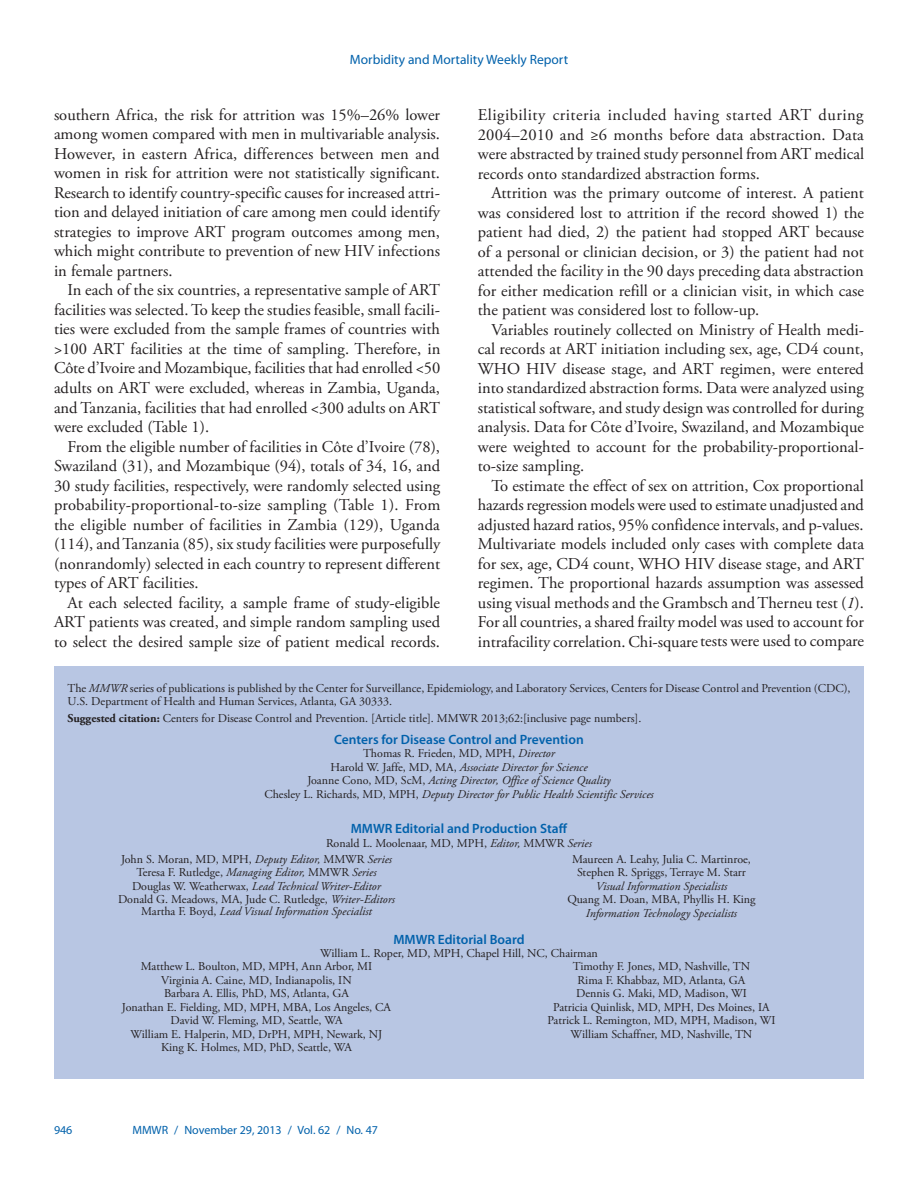
<style>
.page{position:relative;width:918px;height:1188px;background:#fff}
.page>*{position:absolute;margin:0;border:0;box-sizing:border-box;transform-origin:0 0}
.body_copy{font:16.5px/19.5px "Adobe Garamond Pro";color:#231f20;text-align:justify}
.t1{font:600 13.5px "Myriad Pro";color:#0161ab}
.t2{font:13.5px "Myriad Pro";color:#0161ab}
.t3{font:12px/13.5px "Adobe Garamond Pro";color:#231f20;text-align:center}
.t4{font:italic 12px/13.5px "Adobe Garamond Pro";color:#231f20;text-align:center}
.footer_left{font:12px "Myriad Pro";color:#0161ab}
.s1{font-style:italic}
.s2{font-weight:700}
.s3{font-style:normal}
</style>
<div class="page">
<div style="left:54px;top:666px;width:810px;height:413px;background:#b8c6e3"></div>
<p class="t2" style="left:350px;top:51px;width:220px">Morbidity and Mortality Weekly Report</p>
<p class="body_copy" style="left:54px;top:106px;width:388px">southern Africa, the risk for attrition was 15%–26% lower among women compared with men in multivariable analysis.<br>However, in eastern Africa, differences between men and women in risk for attrition were not statistically significant.<br>Research to identify country-specific causes for increased attri&shy;tion and delayed initiation of care among men could identify strategies to improve ART program outcomes among men, which might contribute to prevention of new HIV infections in female partners.</p>
<p class="body_copy" style="left:54px;top:281px;width:388px;text-indent:13px">In each of the six countries, a representative sample of ART facilities was selected. To keep the studies feasible, small facili&shy;ties were excluded from the sample frames of countries with &gt;100 ART facilities at the time of sampling. Therefore, in Côte d’Ivoire and Mozambique, facilities that had enrolled &lt;50 adults on ART were excluded, whereas in Zambia, Uganda, and Tanzania, facilities that had enrolled &lt;300 adults on ART were excluded (Table 1).</p>
<p class="body_copy" style="left:54px;top:437px;width:388px;text-indent:13px">From the eligible number of facilities in Côte d’Ivoire (78), Swaziland (31), and Mozambique (94), totals of 34, 16, and 30 study facilities, respectively, were randomly selected using probability-proportional-to-size sampling (Table 1). From the eligible number of facilities in Zambia (129), Uganda (114), and Tanzania (85), six study facilities were purposefully (nonrandomly) selected in each country to represent different types of ART facilities.</p>
<p class="body_copy" style="left:54px;top:593px;width:388px;text-indent:13px">At each selected facility, a sample frame of study-eligible ART patients was created, and simple random sampling used to select the desired sample size of patient medical records.</p>
<p class="body_copy" style="left:478px;top:106px;width:388px">Eligibility criteria included having started ART during 2004–2010 and ≥6 months before data abstraction. Data were abstracted by trained study personnel from ART medical records onto standardized abstraction forms.</p>
<p class="body_copy" style="left:478px;top:184px;width:388px;text-indent:13px">Attrition was the primary outcome of interest. A patient was considered lost to attrition if the record showed 1) the patient had died, 2) the patient had stopped ART because of a personal or clinician decision, or 3) the patient had not attended the facility in the 90 days preceding data abstraction for either medication refill or a clinician visit, in which case the patient was considered lost to follow-up.</p>
<p class="body_copy" style="left:478px;top:320px;width:388px;text-indent:13px">Variables routinely collected on Ministry of Health medi&shy;cal records at ART initiation including sex, age, CD4 count, WHO HIV disease stage, and ART regimen, were entered into standardized abstraction forms. Data were analyzed using statistical software, and study design was controlled for during analysis. Data for Côte d’Ivoire, Swaziland, and Mozambique were weighted to account for the probability-proportional&shy;to-size sampling.</p>
<p class="body_copy" style="left:478px;top:476px;width:388px;text-indent:13px">To estimate the effect of sex on attrition, Cox proportional hazards regression models were used to estimate unadjusted and adjusted hazard ratios, 95% confidence intervals, and p-values.<br>Multivariate models included only cases with complete data for sex, age, CD4 count, WHO HIV disease stage, and ART regimen. The proportional hazards assumption was assessed using visual methods and the Grambsch and Therneu test (<span class="s1">1</span>).<br>For all countries, a shared frailty model was used to account for intrafacility correlation. Chi-squaretests were used to compare</p>
<p class="t3" style="left:68px;top:682px;width:785px;text-align:left">The <span class="s1">MMWR</span> series of publications is published by the Center for Surveillance, Epidemiology, and Laboratory Services, Centers for Disease Control and Prevention (CDC),<br>U.S. Department of Health and Human Services, Atlanta, GA 30333.</p>
<p class="t3" style="left:68px;top:712px;width:575px"><span class="s2">Suggested citation:</span> Centers for Disease Control and Prevention. [Article title]. MMWR 2013;62:[inclusive page numbers].</p>
<p class="t1" style="left:334px;top:731px;width:251px">Centers for Disease Control and Prevention</p>
<p class="t4" style="left:264px;top:747px;width:391px"><span class="s3">Thomas R. Frieden, MD, MPH,</span> Director<br><span class="s3">Harold W. Jaffe, MD, MA,</span> Associate Director for Science<br><span class="s3">Joanne Cono, MD, ScM,</span> Acting Director, Office of Science Quality<br><span class="s3">Chesley L. Richards, MD, MPH,</span> Deputy Director for Public Health Scientific Services</p>
<p class="t1" style="left:351px;top:820px;width:218px">MMWR Editorial and Production Staff</p>
<p class="t3" style="left:121px;top:835px;width:472px;line-height:15.9px;text-align:left;text-indent:205px">Ronald L. Moolenaar, MD, MPH, <span class="s1">Editor,</span> MMWR <span class="s1">Series<br></span>John S. Moran, MD, MPH, <span class="s1">Deputy Editor,</span> MMWR <span class="s1">Series</span></p>
<p class="t3" style="left:118px;top:866px;width:278px">Teresa F. Rutledge, <span class="s1">Managing Editor,</span> MMWR <span class="s1">Series<br></span>Douglas W. Weatherwax, <span class="s1">Lead Technical Writer-Editor<br></span>Donald G. Meadows, MA, Jude C. Rutledge, <span class="s1">Writer-Editors</span></p>
<p class="t4" style="left:141px;top:905px;width:232px"><span class="s3">Martha F. Boyd,</span> Lead Visual Information Specialist</p>
<p class="t3" style="left:572px;top:852px;width:180px">Maureen A. Leahy, Julia C. Martinroe,<br>Stephen R. Spriggs, Terraye M. Starr</p>
<p class="t4" style="left:596px;top:879px;width:133px">Visual Information Specialists</p>
<p class="t3" style="left:567px;top:893px;width:190px">Quang M. Doan, MBA, Phyllis H. King</p>
<p class="t4" style="left:586px;top:906px;width:153px">Information Technology Specialists</p>
<p class="t1" style="left:393px;top:931px;width:133px">MMWR Editorial Board</p>
<p class="t3" style="left:320px;top:947px;width:279px">William L. Roper, MD, MPH, Chapel Hill, NC, Chairman</p>
<p class="t3" style="left:141px;top:960px;width:233px">Matthew L. Boulton, MD, MPH, Ann Arbor, MI</p>
<p class="t3" style="left:161px;top:974px;width:192px">Virginia A. Caine, MD, Indianapolis, IN</p>
<p class="t3" style="left:164px;top:987px;width:186px">Barbara A. Ellis, PhD, MS, Atlanta, GA</p>
<p class="t3" style="left:122px;top:1001px;width:271px">Jonathan E. Fielding, MD, MPH, MBA, Los Angeles, CA</p>
<p class="t3" style="left:170px;top:1014px;width:174px">David W. Fleming, MD, Seattle, WA</p>
<p class="t3" style="left:131px;top:1028px;width:253px">William E. Halperin, MD, DrPH, MPH, Newark, NJ</p>
<p class="t3" style="left:161px;top:1041px;width:192px">King K. Holmes, MD, PhD, Seattle, WA</p>
<p class="t3" style="left:548px;top:960px;width:229px">Timothy F. Jones, MD, Nashville, TN<br>Rima F. Khabbaz, MD, Atlanta, GA<br>Dennis G. Maki, MD, Madison, WI<br>Patricia Quinlisk, MD, MPH, Des Moines, IA Patrick L. Remington, MD, MPH, Madison, WI William Schaffner, MD, Nashville, TN</p>
<p class="footer_left" style="left:54px;top:1123px;width:20px">946</p>
<p class="footer_left" style="left:132px;top:1123px;width:247px">MMWR / November 29, 2013 / Vol. 62 / No. 47</p>
</div>
